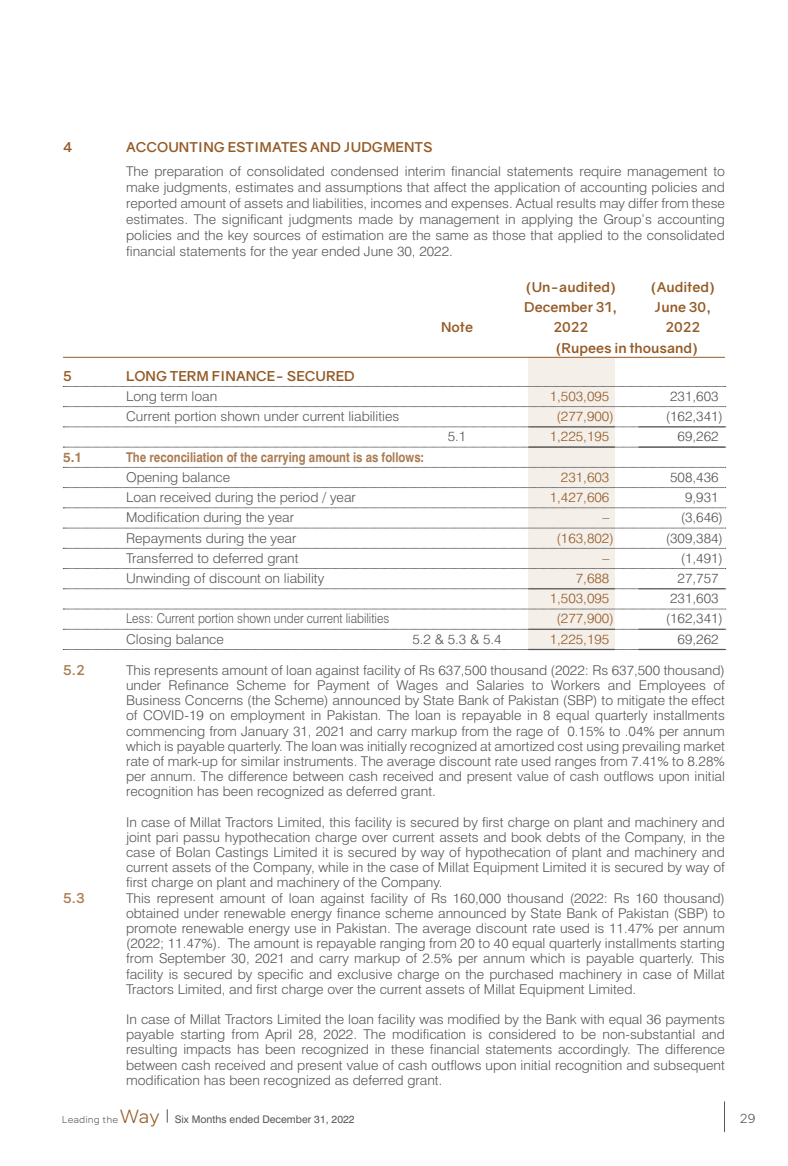
<style>
.page{position:relative;width:788px;height:1166px;background:#fff}
.page>*{position:absolute;margin:0;border:0;box-sizing:border-box;transform-origin:0 0}
.t1{font:700 13.65px "Gravity";color:#945b27}
.t2{font:300 13.47px/15.2px "Swiss 721 BT";color:#565656;text-align:justify;scale:1.04 1}
.t3{font:700 13.47px/20.3px "Gravity";color:#945b27;text-align:right;scale:1.04 1}
.t4{font:300 13.47px "Swiss 721 BT";color:#945b27;scale:1.04 1}
.t5{font:700 13.47px "Swiss 721 BT";color:#aa7c52;scale:.85 1}
.t6{font:300 13.47px "Swiss 721 BT";color:#565656;scale:.88 1}
.t7{font:700 13.47px "Gravity";color:#aa7c52;scale:1.04 1}
.t8{font:700 13.47px "Swiss 721 BT";color:#aa7c52}
.t9{font:300 13.12px "Inerta";color:#565656}
.t10{font:10.5px "Swiss 721 BT";color:#565656}
.s1{font-family:"Inerta";font-weight:300;font-size:9.8px}
.s2{font-family:"Inerta";font-weight:300;font-size:19.07px;color:#945b27}
</style>
<div class="page">
<div style="left:528px;top:357px;width:86px;height:292px;background:#f4efe9"></div>
<hr style="left:528px;top:446px;width:86px;height:2px;background:#565656">
<hr style="left:638px;top:446px;width:86px;height:2px;background:#565656">
<hr style="left:63px;top:357px;width:661px;height:1px;background:#945b27">
<svg style="left:63px;top:386px;width:662px;height:1px"></svg>
<svg style="left:63px;top:406px;width:662px;height:1px"></svg>
<svg style="left:63px;top:426px;width:662px;height:1px"></svg>
<svg style="left:63px;top:447px;width:662px;height:1px"></svg>
<svg style="left:63px;top:467px;width:662px;height:1px"></svg>
<svg style="left:63px;top:487px;width:662px;height:1px"></svg>
<svg style="left:63px;top:507px;width:662px;height:1px"></svg>
<svg style="left:63px;top:528px;width:662px;height:1px"></svg>
<svg style="left:63px;top:548px;width:662px;height:1px"></svg>
<svg style="left:63px;top:568px;width:662px;height:1px"></svg>
<svg style="left:63px;top:588px;width:662px;height:1px"></svg>
<svg style="left:63px;top:608px;width:662px;height:1px"></svg>
<svg style="left:63px;top:629px;width:662px;height:1px"></svg>
<svg style="left:63px;top:649px;width:662px;height:1px"></svg>
<hr style="left:724px;top:1101px;width:1px;height:31px;background:#565656">
<svg style="left:167px;top:1109px;width:1px;height:13px"></svg>
<p class="t3" style="left:63px;top:137px;width:11px">4</p>
<p class="t3" style="left:126px;top:137px;width:296px">ACCOUNTING ESTIMATES AND JUDGMENTS</p>
<p class="t2" style="left:126px;top:163px;width:577px;line-height:15.9px">The preparation of consolidated condensed interim financial statements require management to make judgments, estimates and assumptions that affect the application of accounting policies and reported amount of assets and liabilities, incomes and expenses. Actual results may differ from these estimates. The significant judgments made by management in applying the Group’s accounting policies and the key sources of estimation are the same as those that applied to the consolidated financial statements for the year ended June 30, 2022.</p>
<p class="t3" style="left:525px;top:277px;width:89px">(Un-audited)</p>
<p class="t3" style="left:650px;top:277px;width:64px">(Audited)</p>
<p class="t3" style="left:524px;top:297px;width:91px">December 31,</p>
<p class="t3" style="left:654px;top:297px;width:56px">June 30,</p>
<p class="t3" style="left:441px;top:317px;width:32px">Note</p>
<p class="t3" style="left:553px;top:317px;width:35px">2022</p>
<p class="t3" style="left:555px;top:317px;width:141px">2022<br>(Rupees in thousand)</p>
<p class="t1" style="left:63px;top:367px;width:10px">5</p>
<p class="t1" style="left:126px;top:367px;width:230px">LONG TERM FINANCE- SECURED</p>
<p class="t2" style="left:126px;top:388px;width:89px">Long term loan</p>
<p class="t4" style="left:549px;top:388px;width:59px">1,503,095</p>
<p class="t2" style="left:670px;top:388px;width:48px">231,603</p>
<p class="t2" style="left:126px;top:408px;width:264px">Current portion shown under current liabilities</p>
<p class="t4" style="left:556px;top:408px;width:57px">(277,900)</p>
<p class="t2" style="left:665px;top:408px;width:57px">(162,341)</p>
<p class="t2" style="left:447px;top:429px;width:19px">5.1</p>
<p class="t4" style="left:549px;top:428px;width:59px">1,225,195</p>
<p class="t2" style="left:677px;top:429px;width:41px">69,262</p>
<p class="t8" style="left:63px;top:448px;width:21px">5.1</p>
<p class="t5" style="left:126px;top:448px;width:352px">The reconciliation of the carrying amount is as follows:</p>
<p class="t2" style="left:126px;top:469px;width:102px">Opening balance</p>
<p class="t4" style="left:561px;top:469px;width:48px">231,603</p>
<p class="t2" style="left:670px;top:469px;width:48px">508,436</p>
<p class="t2" style="left:126px;top:489px;width:222px">Loan received during the period / year</p>
<p class="t4" style="left:549px;top:489px;width:59px">1,427,606</p>
<p class="t2" style="left:685px;top:489px;width:34px">9,931</p>
<p class="t2" style="left:126px;top:510px;width:163px">Modification during the year</p>
<p class="t4" style="left:602px;top:509px;width:8px">–</p>
<p class="t2" style="left:680px;top:510px;width:42px">(3,646)</p>
<p class="t2" style="left:126px;top:530px;width:165px">Repayments during the year</p>
<p class="t4" style="left:556px;top:529px;width:57px">(163,802)</p>
<p class="t2" style="left:665px;top:530px;width:57px">(309,384)</p>
<p class="t2" style="left:126px;top:550px;width:167px">Transferred to deferred grant</p>
<p class="t4" style="left:602px;top:550px;width:8px">–</p>
<p class="t2" style="left:680px;top:550px;width:42px">(1,491)</p>
<p class="t2" style="left:126px;top:570px;width:192px">Unwinding of discount on liability</p>
<p class="t4" style="left:575px;top:570px;width:34px">7,688</p>
<p class="t2" style="left:677px;top:570px;width:41px">27,757</p>
<p class="t4" style="left:549px;top:590px;width:59px">1,503,095</p>
<p class="t2" style="left:670px;top:590px;width:48px">231,603</p>
<p class="t6" style="left:126px;top:610px;width:300px">Less: Current portion shown under current liabilities</p>
<p class="t4" style="left:556px;top:610px;width:57px">(277,900)</p>
<p class="t2" style="left:665px;top:611px;width:57px">(162,341)</p>
<p class="t2" style="left:126px;top:631px;width:95px">Closing balance</p>
<p class="t2" style="left:412px;top:631px;width:87px">5.2 &amp; 5.3 &amp; 5.4</p>
<p class="t4" style="left:549px;top:630px;width:59px">1,225,195</p>
<p class="t2" style="left:677px;top:631px;width:41px">69,262</p>
<p class="t7" style="left:63px;top:661px;width:23px">5.2</p>
<p class="t2" style="left:126px;top:662px;width:577px">This represents amount of loan against facility of Rs 637,500 thousand (2022: Rs 637,500 thousand) under Refinance Scheme for Payment of Wages and Salaries to Workers and Employees of Business Concerns (the Scheme) announced by State Bank of Pakistan (SBP) to mitigate the effect of COVID-19 on employment in Pakistan. The loan is repayable in 8 equal quarterly installments commencing from January 31, 2021 and carry markup from the rage of 0.15% to .04% per annum which is payable quarterly. The loan was initially recognized at amortized cost using prevailing market rate of mark-up for similar instruments. The average discount rate used ranges from 7.41% to 8.28% per annum. The difference between cash received and present value of cash outflows upon initial recognition has been recognized as deferred grant.</p>
<p class="t2" style="left:126px;top:814px;width:577px">In case of Millat Tractors Limited, this facility is secured by first charge on plant and machinery and joint pari passu hypothecation charge over current assets and book debts of the Company, in the case of Bolan Castings Limited it is secured by way of hypothecation of plant and machinery and current assets of the Company, while in the case of Millat Equipment Limited it is secured by way of first charge on plant and machinery of the Company.</p>
<p class="t7" style="left:63px;top:889px;width:22px">5.3</p>
<p class="t2" style="left:126px;top:890px;width:577px">This represent amount of loan against facility of Rs 160,000 thousand (2022: Rs 160 thousand) obtained under renewable energy finance scheme announced by State Bank of Pakistan (SBP) to promote renewable energy use in Pakistan. The average discount rate used is 11.47% per annum (2022; 11.47%). The amount is repayable ranging from 20 to 40 equal quarterly installments starting from September 30, 2021 and carry markup of 2.5% per annum which is payable quarterly. This facility is secured by specific and exclusive charge on the purchased machinery in case of Millat Tractors Limited, and first charge over the current assets of Millat Equipment Limited.</p>
<p class="t2" style="left:126px;top:1011px;width:577px">In case of Millat Tractors Limited the loan facility was modified by the Bank with equal 36 payments payable starting from April 28, 2022. The modification is considered to be non-substantial and resulting impacts has been recognized in these financial statements accordingly. The difference between cash received and present value of cash outflows upon initial recognition and subsequent modification has been recognized as deferred grant.</p>
<p class="t10" style="left:62px;top:1112px;width:294px"><span class="s1">Leading the</span> <span class="s2">Way</span> Six Months ended December 31, 2022</p>
<p class="t9" style="left:739px;top:1110px;width:17px">29</p>
</div>
